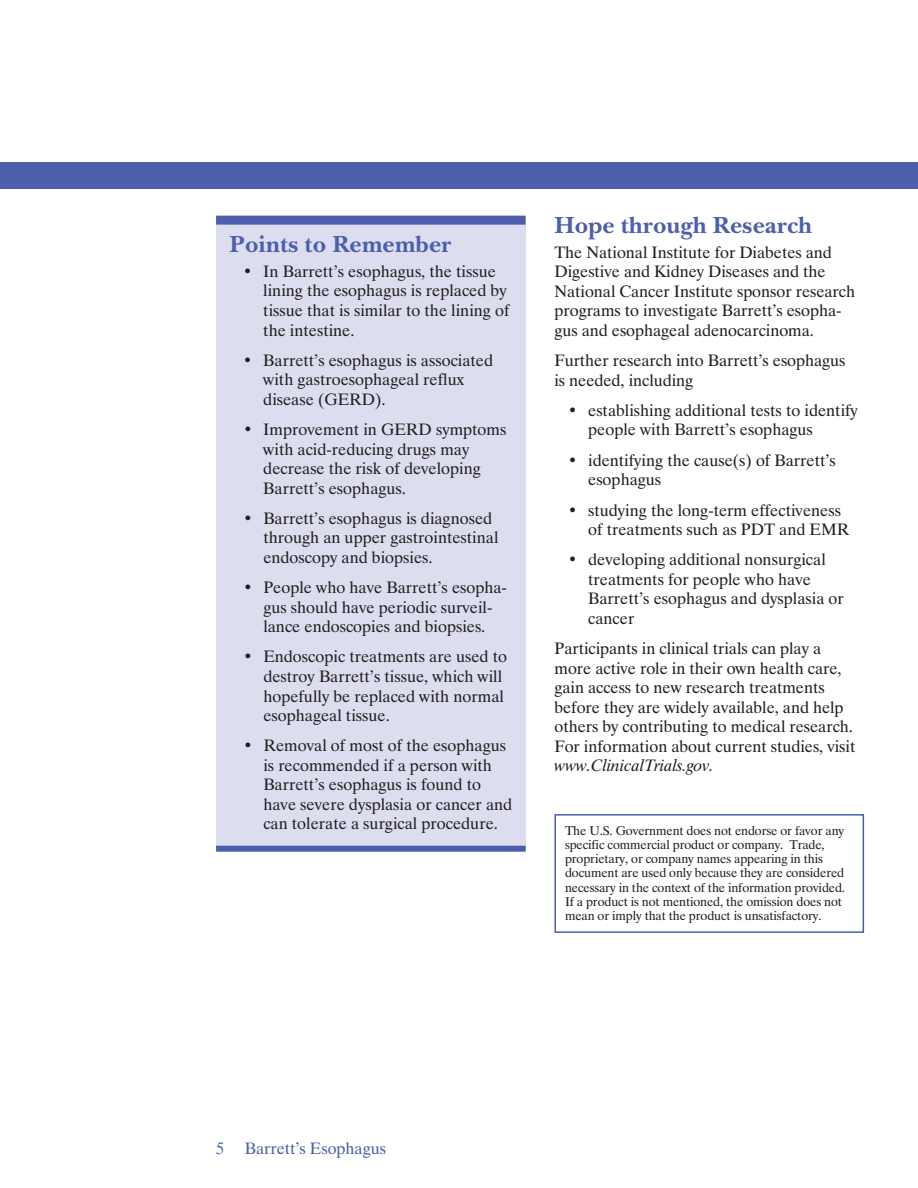
<style>
.page{position:relative;width:918px;height:1188px;background:#fff}
.page>*{position:absolute;margin:0;border:0;box-sizing:border-box;transform-origin:0 0}
.t1{font:700 24px "New Baskerville ITC";color:#4d5fab}
.t2{font:16.5px/19.5px "Dutch 801 BT";color:#231f20}
.t3{font:italic 16.5px "Dutch 801 BT";letter-spacing:-.005em;color:#231f20}
.t4{font:16.5px "Dutch 801 BT";letter-spacing:-.005em;color:#4d5fab}
.t5{font:12.75px/14.2px "Dutch 801 BT";letter-spacing:-.01em;color:#231f20}
</style>
<div class="page">
<div style="left:216px;top:221px;width:310px;height:628px;background:#dcddef"></div>
<div style="left:0;top:162px;width:918px;height:27px;background:#4d5fab"></div>
<div style="left:216px;top:216px;width:310px;height:9px;background:#4d5fab"></div>
<div style="left:216px;top:846px;width:310px;height:6px;background:#4d5fab"></div>
<div style="left:555px;top:814px;width:309px;height:119px;border:2px solid #4d5fab"></div>
<h2 class="t1" style="left:230px;top:235px;width:223px">Points to Remember</h2>
<p class="t2" style="left:263px;top:263px;width:248px;text-indent:-20px">• In Barrett’s esophagus, the tissue lining the esophagus is replaced by tissue that is similar to the lining of the intestine.</p>
<p class="t2" style="left:263px;top:352px;width:231px;text-indent:-20px">• Barrett’s esophagus is associated with gastroesophageal reflux disease (GERD).</p>
<p class="t2" style="left:263px;top:421px;width:245px;text-indent:-20px">• Improvement in GERD symptoms with acid-reducing drugs may decrease the risk of developing<br>Barrett’s esophagus.</p>
<p class="t2" style="left:263px;top:510px;width:237px;text-indent:-20px">• Barrett’s esophagus is diagnosed through an upper gastrointestinal endoscopy and biopsies.</p>
<p class="t2" style="left:243px;top:579px;width:266px;text-align:center">• People who have Barrett’s esopha&shy;gus should have periodic surveil&shy;lance endoscopies and biopsies.</p>
<p class="t2" style="left:263px;top:649px;width:245px;text-indent:-20px">• Endoscopic treatments are used to destroy Barrett’s tissue, which will hopefully be replaced with normal esophageal tissue.</p>
<p class="t2" style="left:263px;top:738px;width:250px;text-indent:-20px">• Removal of most of the esophagus is recommended if a person with Barrett’s esophagus is found to have severe dysplasia or cancer and can tolerate a surgical procedure.</p>
<h2 class="t1" style="left:555px;top:215px;width:259px">Hope through Research</h2>
<p class="t2" style="left:555px;top:244px;width:302px">The National Institute for Diabetes and Digestive and Kidney Diseases and the National Cancer Institute sponsor research programs to investigate Barrett’s esopha&shy;gus and esophageal adenocarcinoma.</p>
<p class="t2" style="left:555px;top:352px;width:293px">Further research into Barrett’s esophagus is needed, including</p>
<p class="t2" style="left:588px;top:402px;width:271px;text-indent:-20px">• establishing additional tests to identify people with Barrett’s esophagus</p>
<p class="t2" style="left:588px;top:452px;width:249px;text-indent:-20px">• identifying the cause(s) of Barrett’s esophagus</p>
<p class="t2" style="left:588px;top:502px;width:263px;text-indent:-20px">• studying the long-term effectiveness of treatments such as PDT and EMR</p>
<p class="t2" style="left:588px;top:552px;width:257px;text-indent:-20px">• developing additional nonsurgical treatments for people who have<br>Barrett’s esophagus and dysplasia or cancer</p>
<p class="t2" style="left:555px;top:640px;width:302px">Participants in clinical trials can play a more active role in their own health care, gain access to new research treatments before they are widely available, and help others by contributing to medical research.<br>For information about current studies, visit</p>
<p class="t3" style="left:555px;top:759px;width:161px">www.ClinicalTrials.gov.</p>
<p class="t5" style="left:565px;top:824px;width:282px">The U.S. Government does not endorse or favor any specific commercial product or company. Trade, proprietary, or company names appearing in this document are used only because they are considered necessary in the context of the information provided.<br>If a product is not mentioned, the omission does not mean or imply that the product is unsatisfactory.</p>
<p class="t4" style="left:216px;top:1142px;width:171px">5 Barrett’s Esophagus</p>
</div>
